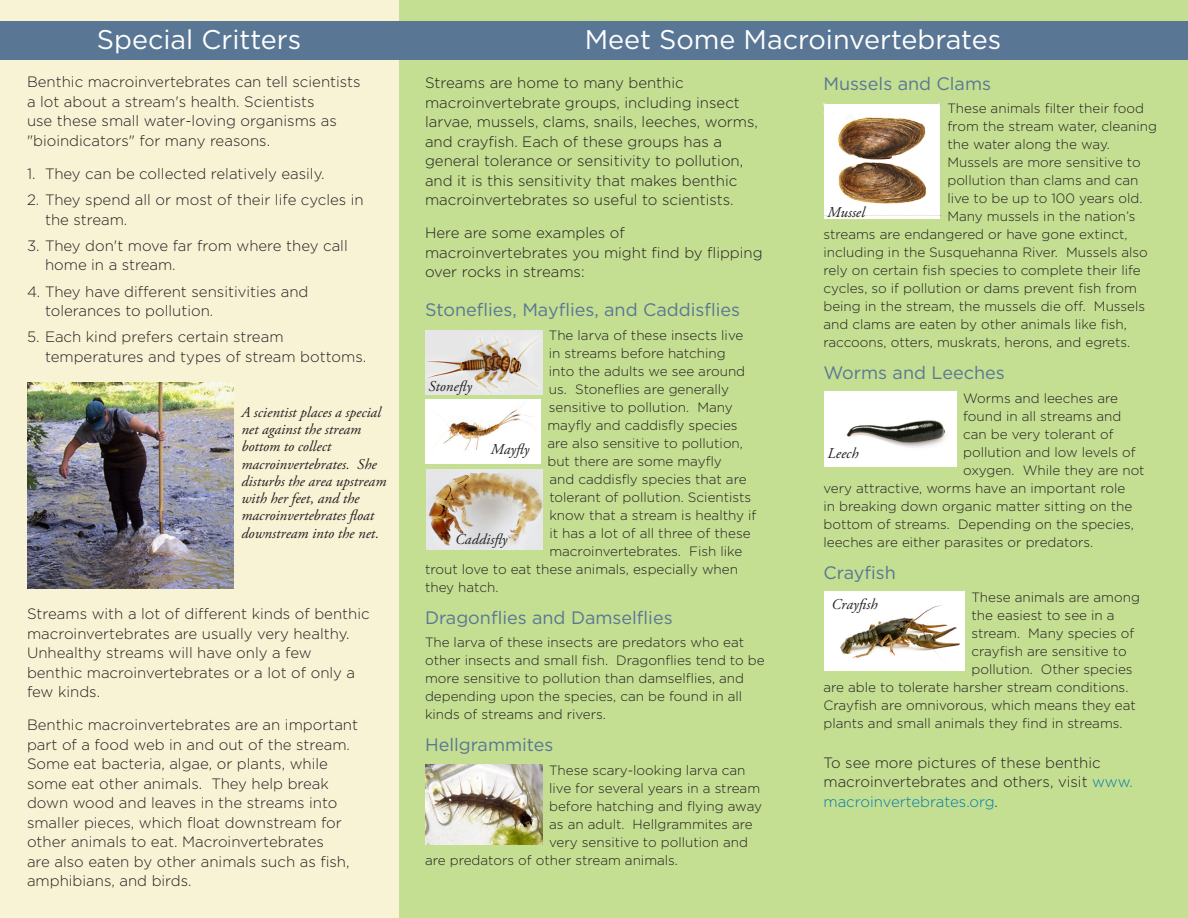
<style>
.page{position:relative;width:1188px;height:918px;background:#fff}
.page>*{position:absolute;margin:0;border:0;box-sizing:border-box;transform-origin:0 0}
._04_Subhead{font:27px "Gotham";color:#fff}
.Subhead_3{font:18px "Gotham";color:#597794}
.Text{font:300 15px/19.5px "Gotham";color:#231f20}
.Bullet_numbers{font:300 15px/19.5px "Gotham";color:#231f20}
.t1{font:italic 15px/17.2px "Adobe Garamond Pro";letter-spacing:.005em;color:#231f20}
.Text_2{font:300 13.5px/18px "Gotham";color:#231f20}
.s1{color:#007daa}
</style>
<div class="page">
<div style="left:796px;top:0;width:392px;height:918px;background:#c4de92"></div>
<div style="left:824px;top:104px;width:116px;height:115px;background:linear-gradient(to right,#fff,#fff)"></div>
<div style="left:398px;top:0;width:398px;height:918px;background:#c4de92"></div>
<div style="left:0;top:0;width:399px;height:918px;background:#f9f3d5"></div>
<div style="left:0;top:21px;width:399px;height:39px;background:#597794"></div>
<div style="left:399px;top:21px;width:789px;height:39px;background:#597794"></div>
<img style="left:27px;top:382px;width:206px;height:206px">
<img style="left:426px;top:470px;width:117px;height:80px">
<img style="left:425px;top:330px;width:117px;height:64px">
<img style="left:425px;top:764px;width:117px;height:81px">
<img style="left:824px;top:104px;width:117px;height:111px">
<img style="left:824px;top:392px;width:132px;height:75px">
<img style="left:824px;top:591px;width:141px;height:80px">
<img style="left:425px;top:400px;width:116px;height:64px">
<p class="_04_Subhead" style="left:97px;top:22px;width:206px">Special Critters</p>
<p class="Text" style="left:27px;top:72px;width:335px">Benthic macroinvertebrates can tell scientists a lot about a stream's health. Scientists<br>use these small water-loving organisms as "bioindicators" for many reasons.</p>
<p class="Bullet_numbers" style="left:27px;top:163px;width:299px">1. They can be collected relatively easily.</p>
<p class="Bullet_numbers" style="left:45px;top:190px;width:320px;text-indent:-18px">2. They spend all or most of their life cycles in the stream.</p>
<p class="Bullet_numbers" style="left:45px;top:235px;width:304px;text-indent:-18px">3. They don't move far from where they call home in a stream.</p>
<p class="Bullet_numbers" style="left:45px;top:281px;width:265px;text-indent:-18px">4. They have different sensitivities and tolerances to pollution.</p>
<p class="Bullet_numbers" style="left:45px;top:327px;width:323px;text-indent:-18px">5. Each kind prefers certain stream temperatures and types of stream bottoms.</p>
<p class="t1" style="left:241px;top:404px;width:146px">A scientist places a special net against the stream bottom to collect macroinvertebrates. She disturbs the area upstream with her feet, and the macroinvertebrates float downstream into the net.</p>
<p class="Text" style="left:27px;top:604px;width:344px">Streams with a lot of different kinds of benthic macroinvertebrates are usually very healthy.<br>Unhealthy streams will have only a few benthic macroinvertebrates or a lot of only a few kinds.</p>
<p class="Text" style="left:27px;top:715px;width:333px">Benthic macroinvertebrates are an important part of a food web in and out of the stream.<br>Some eat bacteria, algae, or plants, while some eat other animals. They help break down wood and leaves in the streams into smaller pieces, which float downstream for other animals to eat. Macroinvertebrates<br>are also eaten by other animals such as fish, amphibians, and birds.</p>
<p class="_04_Subhead" style="left:585px;top:22px;width:418px">Meet Some Macroinvertebrates</p>
<p class="Subhead_3" style="left:824px;top:72px;width:169px">Mussels and Clams</p>
<p class="Text_2" style="left:947px;top:99px;width:198px">These animals filter their food</p>
<p class="Text_2" style="left:947px;top:117px;width:211px">from the stream water, cleaning</p>
<p class="Text_2" style="left:947px;top:135px;width:164px">the water along the way.</p>
<p class="Text_2" style="left:947px;top:153px;width:195px">Mussels are more sensitive to</p>
<p class="Text_2" style="left:947px;top:171px;width:193px">pollution than clams and can</p>
<p class="Text_2" style="left:947px;top:189px;width:197px">live to be up to 100 years old.</p>
<p class="Text_2" style="left:947px;top:207px;width:190px">Many mussels in the nation’s</p>
<p class="Text_2" style="left:824px;top:225px;width:306px">streams are endangered or have gone extinct,</p>
<p class="Text_2" style="left:824px;top:243px;width:326px">including in the Susquehanna River. Mussels also</p>
<p class="Text_2" style="left:824px;top:261px;width:319px">rely on certain fish species to complete their life</p>
<p class="Text_2" style="left:824px;top:279px;width:315px">cycles, so if pollution or dams prevent fish from</p>
<p class="Text_2" style="left:824px;top:297px;width:323px">being in the stream, the mussels die off. Mussels</p>
<p class="Text_2" style="left:824px;top:315px;width:305px">and clams are eaten by other animals like fish,</p>
<p class="Text_2" style="left:824px;top:333px;width:308px">raccoons, otters, muskrats, herons, and egrets.</p>
<p class="Subhead_3" style="left:824px;top:361px;width:183px">Worms and Leeches</p>
<p class="Text_2" style="left:963px;top:389px;width:157px">Worms and leeches are</p>
<p class="Text_2" style="left:963px;top:407px;width:160px">found in all streams and</p>
<p class="Text_2" style="left:963px;top:425px;width:152px">can be very tolerant of</p>
<p class="Text_2" style="left:963px;top:443px;width:174px">pollution and low levels of</p>
<p class="Text_2" style="left:963px;top:461px;width:183px">oxygen. While they are not</p>
<p class="Text_2" style="left:824px;top:479px;width:303px">very attractive, worms have an important role</p>
<p class="Text_2" style="left:824px;top:497px;width:310px">in breaking down organic matter sitting on the</p>
<p class="Text_2" style="left:824px;top:515px;width:312px">bottom of streams. Depending on the species,</p>
<p class="Text_2" style="left:824px;top:533px;width:271px">leeches are either parasites or predators.</p>
<p class="Subhead_3" style="left:824px;top:561px;width:74px">Crayfish</p>
<p class="Text_2" style="left:972px;top:588px;width:170px">These animals are among</p>
<p class="Text_2" style="left:972px;top:606px;width:145px">the easiest to see in a</p>
<p class="Text_2" style="left:972px;top:624px;width:164px">stream. Many species of</p>
<p class="Text_2" style="left:972px;top:642px;width:157px">crayfish are sensitive to</p>
<p class="Text_2" style="left:972px;top:660px;width:163px">pollution. Other species</p>
<p class="Text_2" style="left:824px;top:678px;width:306px">are able to tolerate harsher stream conditions.</p>
<p class="Text_2" style="left:824px;top:696px;width:314px">Crayfish are omnivorous, which means they eat</p>
<p class="Text_2" style="left:824px;top:714px;width:301px">plants and small animals they find in streams.</p>
<p class="Text" style="left:824px;top:752px;width:311px">To see more pictures of these benthic macroinvertebrates and others, visit <span class="s1">www. macroinvertebrates.org</span>.</p>
<p class="Text" style="left:425px;top:73px;width:335px">Streams are home to many benthic macroinvertebrate groups, including insect larvae, mussels, clams, snails, leeches, worms, and crayfish. Each of these groups has a general tolerance or sensitivity to pollution, and it is this sensitivity that makes benthic macroinvertebrates so useful to scientists.</p>
<p class="Text" style="left:425px;top:223px;width:339px">Here are some examples of macroinvertebrates you might find by flipping over rocks in streams:</p>
<p class="Subhead_3" style="left:425px;top:298px;width:317px">Stoneflies, Mayflies, and Caddisflies</p>
<p class="Text_2" style="left:549px;top:325px;width:196px">The larva of these insects live</p>
<p class="Text_2" style="left:549px;top:343px;width:178px">in streams before hatching</p>
<p class="Text_2" style="left:549px;top:361px;width:198px">into the adults we see around</p>
<p class="Text_2" style="left:549px;top:379px;width:182px">us. Stoneflies are generally</p>
<p class="Text_2" style="left:549px;top:397px;width:185px">sensitive to pollution. Many</p>
<p class="Text_2" style="left:547px;top:415px;width:192px">mayfly and caddisfly species</p>
<p class="Text_2" style="left:547px;top:433px;width:197px">are also sensitive to pollution,</p>
<p class="Text_2" style="left:547px;top:451px;width:176px">but there are some mayfly</p>
<p class="Text_2" style="left:549px;top:469px;width:199px">and caddisfly species that are</p>
<p class="Text_2" style="left:549px;top:487px;width:203px">tolerant of pollution. Scientists</p>
<p class="Text_2" style="left:549px;top:505px;width:209px">know that a stream is healthy if</p>
<p class="Text_2" style="left:549px;top:523px;width:203px">it has a lot of all three of these</p>
<p class="Text_2" style="left:549px;top:541px;width:194px">macroinvertebrates. Fish like</p>
<p class="Text_2" style="left:425px;top:559px;width:315px">trout love to eat these animals, especially when</p>
<p class="Text_2" style="left:425px;top:577px;width:75px">they hatch.</p>
<p class="Subhead_3" style="left:425px;top:606px;width:249px">Dragonflies and Damselflies</p>
<p class="Text_2" style="left:425px;top:633px;width:341px">The larva of these insects are predators who eat other insects and small fish. Dragonflies tend to be more sensitive to pollution than damselflies, and depending upon the species, can be found in all kinds of streams and rivers.</p>
<p class="Subhead_3" style="left:425px;top:733px;width:130px">Hellgrammites</p>
<p class="Text_2" style="left:549px;top:760px;width:198px">These scary-looking larva can</p>
<p class="Text_2" style="left:549px;top:778px;width:213px">live for several years in a stream</p>
<p class="Text_2" style="left:549px;top:796px;width:214px">before hatching and flying away</p>
<p class="Text_2" style="left:549px;top:814px;width:205px">as an adult. Hellgrammites are</p>
<p class="Text_2" style="left:549px;top:832px;width:200px">very sensitive to pollution and</p>
<p class="Text_2" style="left:425px;top:850px;width:255px">are predators of other stream animals.</p>
<p class="t1" style="left:828px;top:204px;width:39px">Mussel</p>
<p class="t1" style="left:428px;top:378px;width:45px">Stonefly</p>
<p class="t1" style="left:491px;top:441px;width:40px">Mayfly</p>
<p class="t1" style="left:828px;top:445px;width:32px">Leech</p>
<p class="t1" style="left:455px;top:531px;width:54px">Caddisfly</p>
<p class="t1" style="left:831px;top:596px;width:48px">Crayfish</p>
</div>
